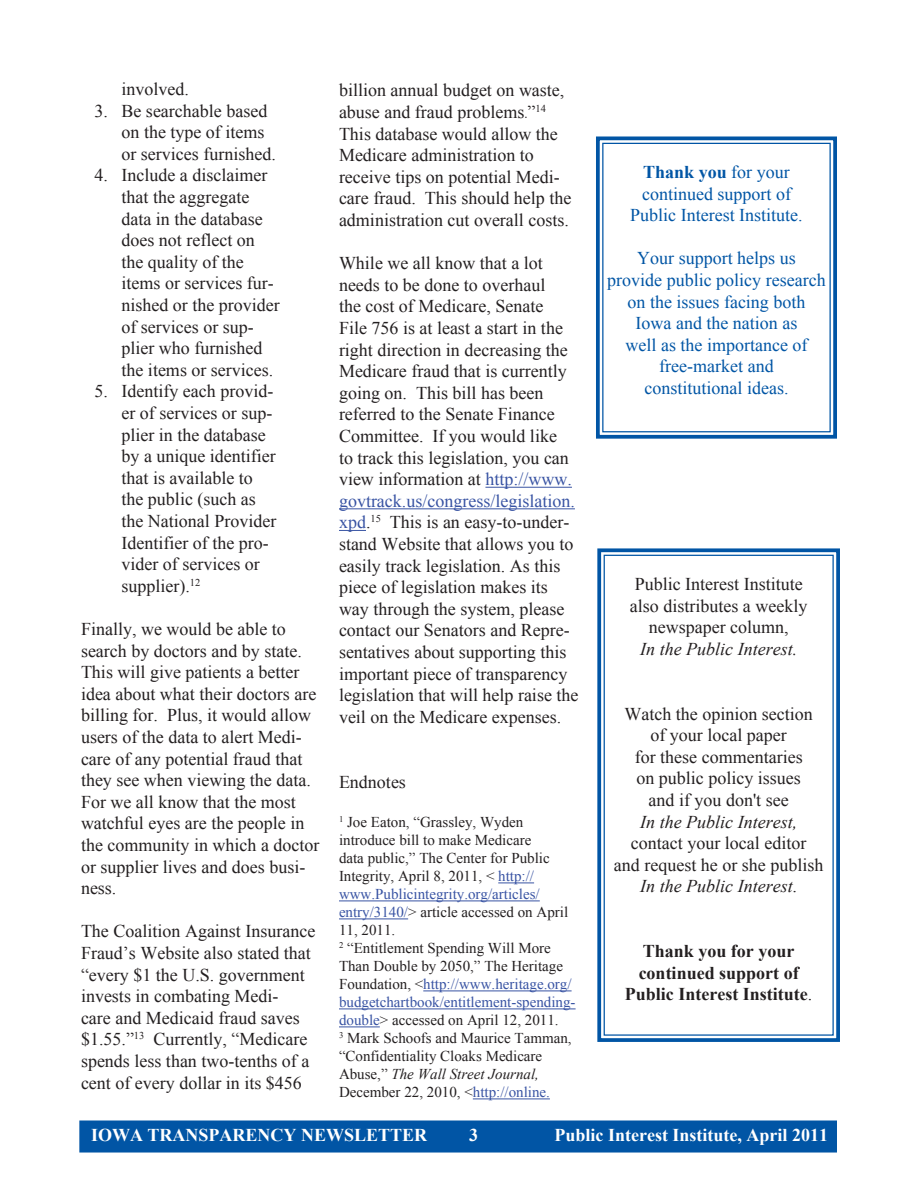
<style>
.page{position:relative;width:918px;height:1188px;background:#fff}
.page>*{position:absolute;margin:0;border:0;box-sizing:border-box;transform-origin:0 0}
.t1{font:18px/21.6px "Times New Roman";color:#231f20}
.t2{font:18px/21.6px "Times New Roman";color:#0155a5;text-align:center}
.t3{font:700 18px "Times New Roman";color:#fff}
.t4{font:700 18px/21.6px "Times New Roman";color:#231f20;text-align:center}
.t5{font:italic 18px "Times New Roman";color:#231f20}
.t6{font:15px/18px "Times New Roman";color:#231f20}
.s1{font-family:"Arial Narrow";font-size:13.5px}
.s2{color:#3853a3}
.s3{font-style:italic}
.s4{font-weight:700}
.s5{font-weight:400}
</style>
<div class="page">
<div style="left:80px;top:1121px;width:756px;height:31px;background:#0155a5"></div>
<div style="left:79px;top:1120px;width:758px;height:33px;border:2px solid #0155a5"></div>
<svg style="left:597px;top:548px;width:243px;height:494px"></svg>
<div style="left:604px;top:555px;width:230px;height:481px;border:1px solid #0155a5"></div>
<svg style="left:596px;top:136px;width:241px;height:303px"></svg>
<div style="left:602px;top:143px;width:229px;height:289px;border:1px solid #0155a5"></div>
<hr style="left:485px;top:487px;width:87px;height:1px;background:#3853a3">
<hr style="left:339px;top:508px;width:236px;height:1px;background:#3853a3">
<svg style="left:339px;top:530px;width:27px;height:1px"></svg>
<hr style="left:498px;top:883px;width:36px;height:1px;background:#3853a3">
<hr style="left:339px;top:901px;width:201px;height:1px;background:#3853a3">
<hr style="left:339px;top:919px;width:69px;height:1px;background:#3853a3">
<hr style="left:423px;top:991px;width:149px;height:1px;background:#3853a3">
<hr style="left:339px;top:1009px;width:237px;height:1px;background:#3853a3">
<hr style="left:339px;top:1027px;width:41px;height:1px;background:#3853a3">
<hr style="left:473px;top:1099px;width:77px;height:1px;background:#3853a3">
<p class="t1" style="left:122px;top:78px;width:69px">involved.</p>
<p class="t1" style="left:122px;top:99px;width:156px;text-indent:-27px">3. Be searchable based on the type of items or services furnished.</p>
<p class="t1" style="left:122px;top:164px;width:160px;text-indent:-27px">4. Include a disclaimer that the aggregate data in the database does not reflect on the quality of the items or services fur&shy;nished or the provider of services or sup&shy;plier who furnished the items or services.</p>
<p class="t1" style="left:122px;top:380px;width:156px;text-indent:-27px">5. Identify each provid&shy;er of services or sup&shy;plier in the database by a unique identifier that is available to the public (such as the National Provider<br>Identifier of the pro&shy;vider of services or supplier).<sup>12</sup></p>
<p class="t1" style="left:81px;top:618px;width:240px">Finally, we would be able to search by doctors and by state.<br>This will give patients a better idea about what their doctors are billing for. Plus, it would allow users of the data to alert Medi&shy;care of any potential fraud that they see when viewing the data.<br>For we all know that the most watchful eyes are the people in the community in which a doctor or supplier lives and does busi&shy;ness.</p>
<p class="t1" style="left:81px;top:920px;width:236px">The Coalition Against Insurance<br>Fraud’s Website also stated that “every $1 the U.S. government invests in combating Medi-<br>care and Medicaid fraud saves $1.55.”<sup>13</sup> Currently, “Medicare spends less than two-tenths of a cent of every dollar in its $456</p>
<p class="t1" style="left:339px;top:79px;width:234px">billion annual budget on waste, abuse and fraud problems<span class="s1">.</span>”<sup>14<br></sup>This database would allow the<br>Medicare administration to receive tips on potential Medi&shy;care fraud. This should help the administration cut overall costs.</p>
<p class="t1" style="left:339px;top:252px;width:241px">While we all know that a lot needs to be done to overhaul<br>the cost of Medicare, Senate<br>File 756 is at least a start in the right direction in decreasing the<br>Medicare fraud that is currently going on. This bill has been referred to the Senate Finance<br>Committee. If you would like<br>to track this legislation, you can view information at <span class="s2">http://www. govtrack.us/congress/legislation. xpd</span>.<sup>15</sup> This is an easy-to-under&shy;stand Website that allows you to easily track legislation. As this piece of legislation makes its way through the system, please contact our Senators and Repre&shy;sentatives about supporting this important piece of transparency legislation that will help raise the veil on the Medicare expenses.</p>
<p class="t1" style="left:339px;top:771px;width:68px">Endnotes</p>
<p class="t6" style="left:339px;top:813px;width:238px"><sup>1</sup> Joe Eaton, “Grassley, Wyden introduce bill to make Medicare<br>data public,” The Center for Public Integrity, April 8, 2011, &lt; <span class="s2">http:// www.Publicintegrity.org/articles/ entry/3140/</span>&gt; article accessed on April 11, 2011.<br><sup>2</sup> “Entitlement Spending Will More Than Double by 2050,” The Heritage Foundation, &lt;<span class="s2">http://www.heritage.org/ budgetchartbook/entitlement-spending&shy;double</span>&gt; accessed on April 12, 2011.<br><sup>3</sup> Mark Schoofs and Maurice Tamman, “Confidentiality Cloaks Medicare Abuse,” <span class="s3">The Wall Street Journal, </span>December 22, 2010, &lt;<span class="s2">http://online.</span></p>
<p class="t2" style="left:630px;top:161px;width:174px"><span class="s4">Thank you</span> for your continued support of<br>Public Interest Institute.</p>
<p class="t2" style="left:607px;top:247px;width:220px">Your support helps us<br>provide public policy research on the issues facing both<br>Iowa and the nation as<br>well as the importance of free-market and<br>constitutional ideas.</p>
<p class="t1" style="left:630px;top:573px;width:179px;text-align:center">Public Interest Institute also distributes a weekly newspaper column,</p>
<p class="t5" style="left:640px;top:636px;width:158px">In the Public Interest.</p>
<p class="t1" style="left:624px;top:703px;width:190px;text-align:center">Watch the opinion section of your local paper<br>for these commentaries on public policy issues and if you don't see</p>
<p class="t5" style="left:640px;top:809px;width:158px">In the Public Interest,</p>
<p class="t1" style="left:614px;top:832px;width:211px;text-align:center">contact your local editor<br>and request he or she publish<br><span class="s3">In the Public Interest</span>.</p>
<p class="t4" style="left:625px;top:940px;width:189px">Thank you for your continued support of<br>Public Interest Institute<span class="s5">.</span></p>
<p class="t3" style="left:91px;top:1122px;width:338px">IOWA TRANSPARENCY NEWSLETTER</p>
<p class="t3" style="left:555px;top:1122px;width:265px">Public Interest Institute, April 2011</p>
</div>
